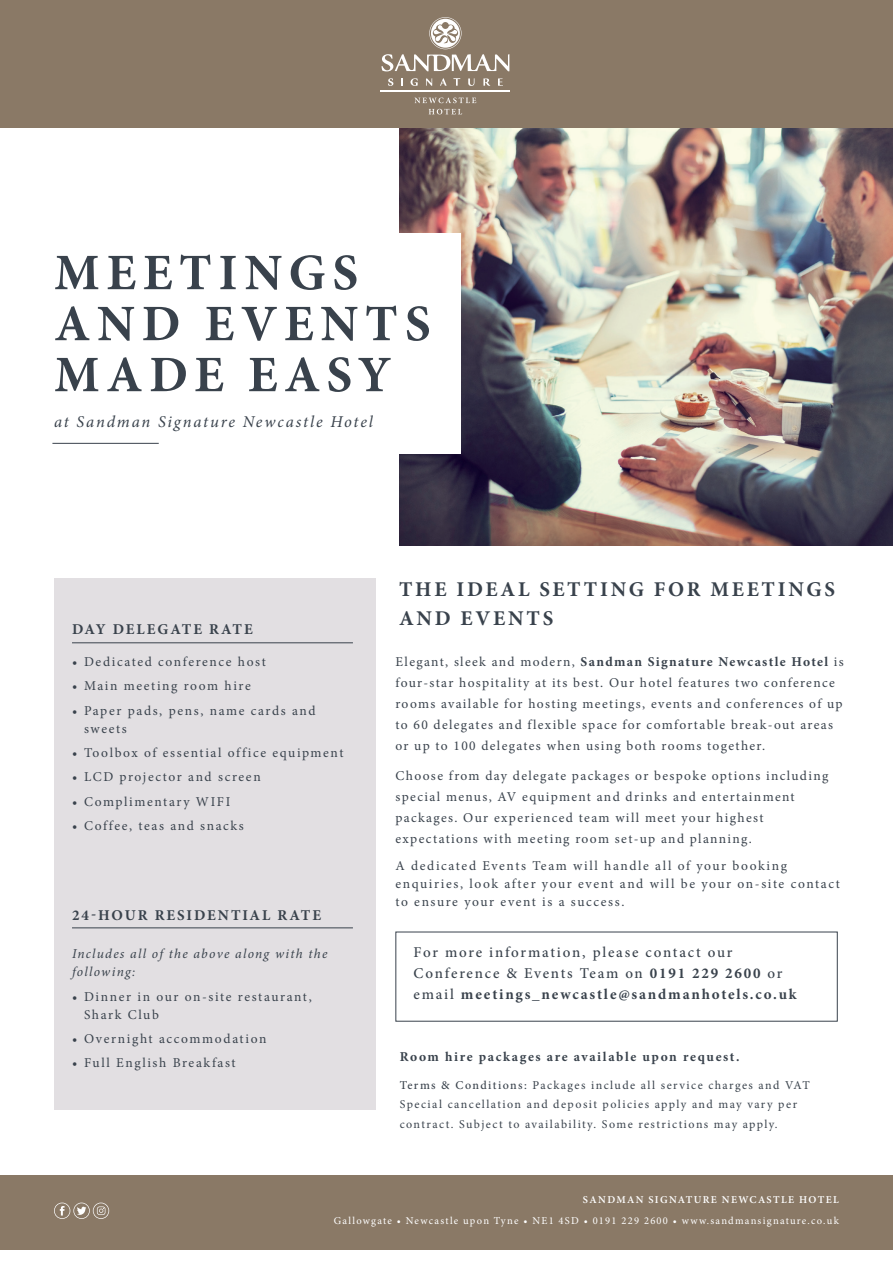
<style>
.page{position:relative;width:893px;height:1263px;background:#fff}
.page>*{position:absolute;margin:0;border:0;box-sizing:border-box;transform-origin:0 0}
.middle_sub{font:700 51.15px/51px "Minion Pro";letter-spacing:.13em;color:#39424c}
.middle_sub-2{font:700 21px/28.5px "Minion Pro";letter-spacing:.13em;color:#39424c}
.sub_body{font:italic 16.5px "Minion Pro";letter-spacing:.11em;color:#39424c}
.body{font:500 15px/21px "Minion Pro";letter-spacing:.115em;color:#39424c}
.body-2{font:700 15px "Minion Pro";letter-spacing:.13em;color:#39424c}
.body-3{font:13.5px/21px "Minion Pro";letter-spacing:.105em;color:#39424c}
.body-4{font:italic 13.5px/18px "Minion Pro";letter-spacing:.09em;color:#39424c}
.body-5{font:700 13.5px "Minion Pro";letter-spacing:.12em;color:#39424c}
.body-6{font:12px/19.5px "Minion Pro";letter-spacing:.12em;color:#39424c}
.body-7{font:10.5px "Minion Pro";letter-spacing:.12em;color:#fff}
.body-8{font:600 10.5px "Minion Pro";letter-spacing:.13em;color:#fff}
.s1{font-weight:700}
.s2{font-weight:500}
</style>
<div class="page">
<div style="left:54px;top:578px;width:321px;height:532px;background:#e2dfe2"></div>
<img style="left:400px;top:127px;width:493px;height:418px">
<div style="left:0;top:0;width:893px;height:127px;background:#8a7966"></div>
<div style="left:44px;top:233px;width:417px;height:221px;background:#fff"></div>
<hr style="left:52px;top:443px;width:107px;height:1px;background:#39424c">
<div style="left:0;top:1175px;width:893px;height:74px;background:#8a7966"></div>
<svg style="left:54px;top:1202px;width:55px;height:17px"></svg>
<hr style="left:72px;top:928px;width:281px;height:1px;background:#39424c">
<hr style="left:72px;top:642px;width:281px;height:1px;background:#39424c">
<svg style="left:388px;top:78px;width:5px;height:8px"></svg>
<svg style="left:401px;top:78px;width:2px;height:8px"></svg>
<svg style="left:410px;top:78px;width:8px;height:8px"></svg>
<svg style="left:426px;top:78px;width:6px;height:8px"></svg>
<svg style="left:440px;top:78px;width:7px;height:8px"></svg>
<svg style="left:453px;top:78px;width:7px;height:8px"></svg>
<svg style="left:468px;top:78px;width:6px;height:8px"></svg>
<svg style="left:483px;top:78px;width:7px;height:8px"></svg>
<svg style="left:498px;top:78px;width:5px;height:8px"></svg>
<hr style="left:381px;top:90px;width:129px;height:1px;background:#fff">
<hr style="left:381px;top:92px;width:129px;height:1px;background:#fff">
<svg style="left:381px;top:17px;width:128px;height:54px"></svg>
<svg style="left:414px;top:97px;width:62px;height:6px"></svg>
<svg style="left:429px;top:109px;width:33px;height:5px"></svg>
<p class="middle_sub" style="left:54px;top:247px;width:378px">MEETINGS<br>AND EVENTS<br>MADE EASY</p>
<p class="sub_body" style="left:54px;top:410px;width:320px">at Sandman Signature Newcastle Hotel</p>
<p class="body-2" style="left:72px;top:618px;width:182px">DAY DELEGATE RATE</p>
<p class="body-3" style="left:72px;top:651px;width:195px">• Dedicated conference host</p>
<p class="body-3" style="left:72px;top:675px;width:180px">• Main meeting room hire</p>
<p class="body-3" style="left:84px;top:701px;width:233px;line-height:18px;text-indent:-12px">• Paper pads, pens, name cards and sweets</p>
<p class="body-3" style="left:72px;top:742px;width:273px">• Toolbox of essential office equipment</p>
<p class="body-3" style="left:72px;top:766px;width:190px">• LCD projector and screen</p>
<p class="body-3" style="left:72px;top:791px;width:160px">• Complimentary WIFI</p>
<p class="body-3" style="left:72px;top:815px;width:173px">• Coffee, teas and snacks</p>
<p class="body-2" style="left:72px;top:904px;width:251px">24-HOUR RESIDENTIAL RATE</p>
<p class="body-4" style="left:72px;top:945px;width:257px">Includes all of the above along with the following:</p>
<p class="body-3" style="left:84px;top:987px;width:229px;line-height:18px;text-indent:-12px">• Dinner in our on-site restaurant,<br>Shark Club</p>
<p class="body-3" style="left:72px;top:1028px;width:196px">• Overnight accommodation</p>
<p class="body-3" style="left:72px;top:1052px;width:165px">• Full English Breakfast</p>
<p class="middle_sub-2" style="left:399px;top:575px;width:438px">THE IDEAL SETTING FOR MEETINGS<br>AND EVENTS</p>
<p class="body-3" style="left:395px;top:652px;width:450px">Elegant, sleek and modern, <span class="s1">Sandman Signature Newcastle Hotel</span> is four-star hospitality at its best. Our hotel features two conference rooms available for hosting meetings, events and conferences of up to 60 delegates and flexible space for comfortable break-out areas or up to 100 delegates when using both rooms together.</p>
<p class="body-3" style="left:395px;top:765px;width:434px">Choose from day delegate packages or bespoke options including special menus, AV equipment and drinks and entertainment packages. Our experienced team will meet your highest expectations with meeting room set-up and planning.</p>
<p class="body-3" style="left:395px;top:856px;width:446px;line-height:18px">A dedicated Events Team will handle all of your booking enquiries, look after your event and will be your on-site contact to ensure your event is a success.</p>
<p class="body" style="left:414px;top:942px;width:385px">For more information, please contact our<br>Conference &amp; Events Team on <span class="s1">0191 229 2600</span> or email <span class="s1">meetings_newcastle@sandmanhotels.co.uk</span></p>
<p class="body-5" style="left:400px;top:1047px;width:341px">Room hire packages are available upon request.</p>
<p class="body-6" style="left:400px;top:1075px;width:412px"><span class="s2">Terms &amp; Conditions:</span> Packages include all service charges and VAT<br>Special cancellation and deposit policies apply and may vary per contract. Subject to availability. Some restrictions may apply.</p>
<p class="body-8" style="left:583px;top:1192px;width:257px">SANDMAN SIGNATURE NEWCASTLE HOTEL</p>
<p class="body-7" style="left:334px;top:1213px;width:507px">Gallowgate • Newcastle upon Tyne • NE1 4SD • 0191 229 2600 • www.sandmansignature.co.uk</p>
</div>
